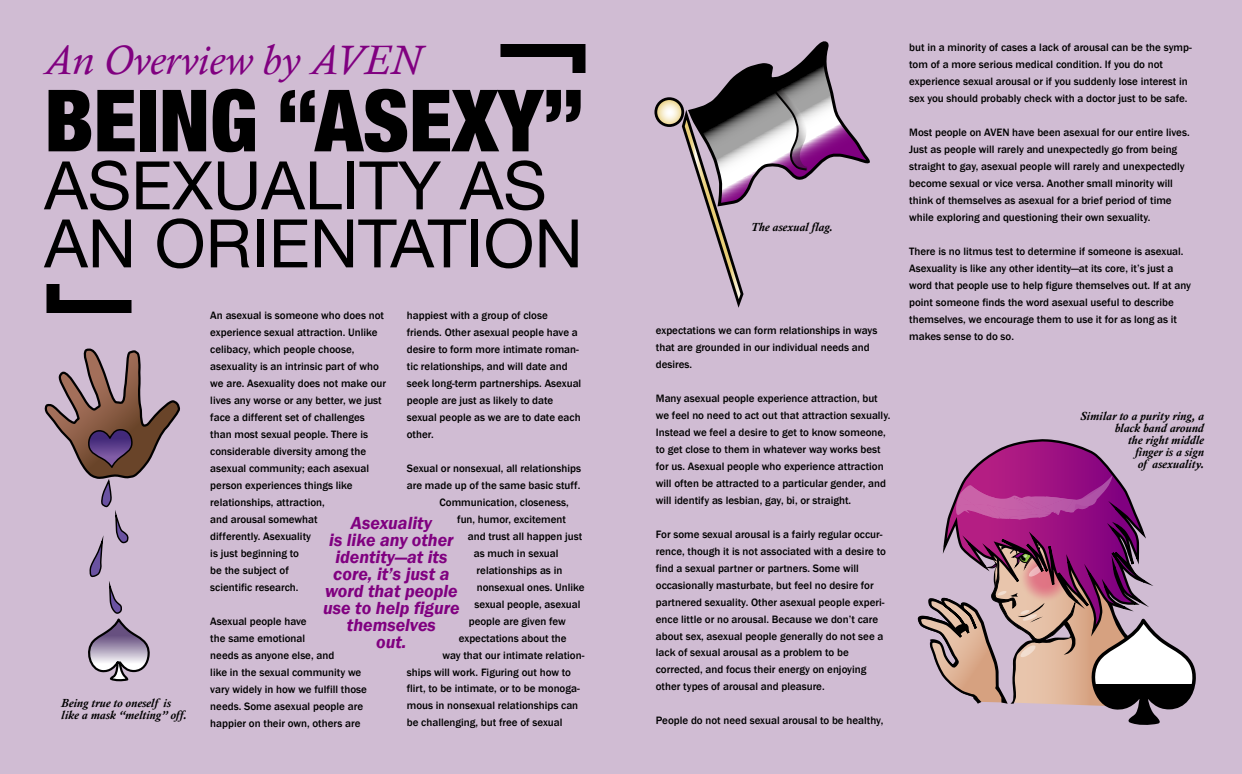
<style>
.page{position:relative;width:1242px;height:774px;background:#d0bcd3}
.page>*{position:absolute;margin:0;border:0;box-sizing:border-box;transform-origin:0 0}
.t1{font:900 condensed 86px "Helvetica Neue";color:#000}
.t2{font:67px/58px "Helvetica Neue";color:#000}
.t3{font:italic 42px "Calisto";color:#800080}
.t4{font:italic 600 18px/17px "Franklin Gothic";color:#800080;text-align:center}
.t5{font:italic 700 12px/12px "Calisto";color:#000}
.t6{font:500 11px/17px "Franklin Gothic";color:#000}
</style>
<div class="page">
<svg style="left:500px;top:44px;width:86px;height:29px"></svg>
<svg style="left:656px;top:99px;width:27px;height:27px"></svg>
<div style="left:654px;top:97px;width:30px;height:30px;border:3px solid #000;border-radius:50%"></div>
<svg style="left:680px;top:41px;width:190px;height:267px"></svg>
<svg style="left:44px;top:284px;width:135px;height:397px"></svg>
<svg style="left:917px;top:439px;width:279px;height:285px"></svg>
<h3 class="t3" style="left:44px;top:36px;width:378px">An Overview by AVEN</h3>
<h1 class="t1" style="left:44px;top:50px;width:541px">BEING “ASEXY”</h1>
<h2 class="t2" style="left:44px;top:160px;width:540px">ASEXUALITY AS<br>AN ORIENTATION</h2>
<p class="t5" style="left:61px;top:697px;width:127px">Being true to oneself is like a mask “melting” off.</p>
<p class="t6" style="left:407px;top:307px;width:176px">happiest with a group of close friends. Other asexual people have a desire to form more intimate roman&shy;tic relationships, and will date and seek long-term partnerships. Asexual people are just as likely to date sexual people as we are to date each other.</p>
<p class="t6" style="left:407px;top:460px;width:176px">Sexual or nonsexual, all relationships</p>
<p class="t6" style="left:407px;top:477px;width:175px">are made up of the same basic stuff.</p>
<p class="t6" style="left:440px;top:494px;width:131px">Communication, closeness,</p>
<p class="t6" style="left:457px;top:511px;width:110px">fun, humor, excitement</p>
<p class="t6" style="left:468px;top:527px;width:116px">and trust all happen just</p>
<p class="t6" style="left:474px;top:544px;width:86px">as much in sexual</p>
<p class="t6" style="left:477px;top:561px;width:87px">relationships as in</p>
<p class="t6" style="left:477px;top:578px;width:109px">nonsexual ones. Unlike</p>
<p class="t6" style="left:474px;top:595px;width:108px">sexual people, asexual</p>
<p class="t6" style="left:469px;top:612px;width:99px">people are given few</p>
<p class="t6" style="left:459px;top:629px;width:109px">expectations about the</p>
<p class="t6" style="left:442px;top:646px;width:143px">way that our intimate relation-</p>
<p class="t6" style="left:407px;top:663px;width:166px">ships will work. Figuring out how to</p>
<p class="t6" style="left:407px;top:680px;width:174px">flirt, to be intimate, or to be monoga-</p>
<p class="t6" style="left:407px;top:697px;width:173px">mous in nonsexual relationships can</p>
<p class="t6" style="left:407px;top:714px;width:157px">be challenging, but free of sexual</p>
<p class="t6" style="left:210px;top:307px;width:177px">An asexual is someone who does not experience sexual attraction. Unlike celibacy, which people choose, asexuality is an intrinsic part of who we are. Asexuality does not make our lives any worse or any better, we just face a different set of challenges than most sexual people. There is considerable diversity among the asexual community; each asexual person experiences things like relationships, attraction,<br>and arousal somewhat<br>differently. Asexuality<br>is just beginning to<br>be the subject of<br>scientific research.</p>
<p class="t6" style="left:210px;top:613px;width:158px">Asexual people have<br>the same emotional<br>needs as anyone else, and<br>like in the sexual community we vary widely in how we fulfill those needs. Some asexual people are happier on their own, others are</p>
<h3 class="t4" style="left:323px;top:514px;width:138px">Asexuality<br>is like any other identity—at its core, it’s just a word that people use to help figure themselves<br>out.</h3>
<p class="t5" style="left:751px;top:221px;width:83px">The asexual flag.</p>
<p class="t6" style="left:656px;top:322px;width:223px">expectations we can form relationships in ways that are grounded in our individual needs and desires.</p>
<p class="t6" style="left:656px;top:390px;width:236px">Many asexual people experience attraction, but we feel no need to act out that attraction sexually.<br>Instead we feel a desire to get to know someone, to get close to them in whatever way works best for us. Asexual people who experience attraction will often be attracted to a particular gender, and will identify as lesbian, gay, bi, or straight.</p>
<p class="t6" style="left:656px;top:525px;width:232px">For some sexual arousal is a fairly regular occur&shy;rence, though it is not associated with a desire to find a sexual partner or partners. Some will occasionally masturbate, but feel no desire for partnered sexuality. Other asexual people experi&shy;ence little or no arousal. Because we don’t care about sex, asexual people generally do not see a lack of sexual arousal as a problem to be corrected, and focus their energy on enjoying other types of arousal and pleasure.</p>
<p class="t6" style="left:656px;top:712px;width:229px">People do not need sexual arousal to be healthy,</p>
<p class="t6" style="left:909px;top:39px;width:284px">but in a minority of cases a lack of arousal can be the symp&shy;tom of a more serious medical condition. If you do not experience sexual arousal or if you suddenly lose interest in sex you should probably check with a doctor just to be safe.</p>
<p class="t6" style="left:909px;top:124px;width:282px">Most people on AVEN have been asexual for our entire lives.<br>Just as people will rarely and unexpectedly go from being straight to gay, asexual people will rarely and unexpectedly become sexual or vice versa. Another small minority will think of themselves as asexual for a brief period of time while exploring and questioning their own sexuality.</p>
<p class="t6" style="left:909px;top:243px;width:283px">There is no litmus test to determine if someone is asexual.<br>Asexuality is like any other identity—at its core, it’s just a word that people use to help figure themselves out. If at any point someone finds the word asexual useful to describe themselves, we encourage them to use it for as long as it makes sense to do so.</p>
<p class="t5" style="left:1080px;top:410px;width:125px;text-align:right">Similar to a purity ring, a black band around<br>the right middle<br>finger is a sign<br>of asexuality.</p>
</div>
